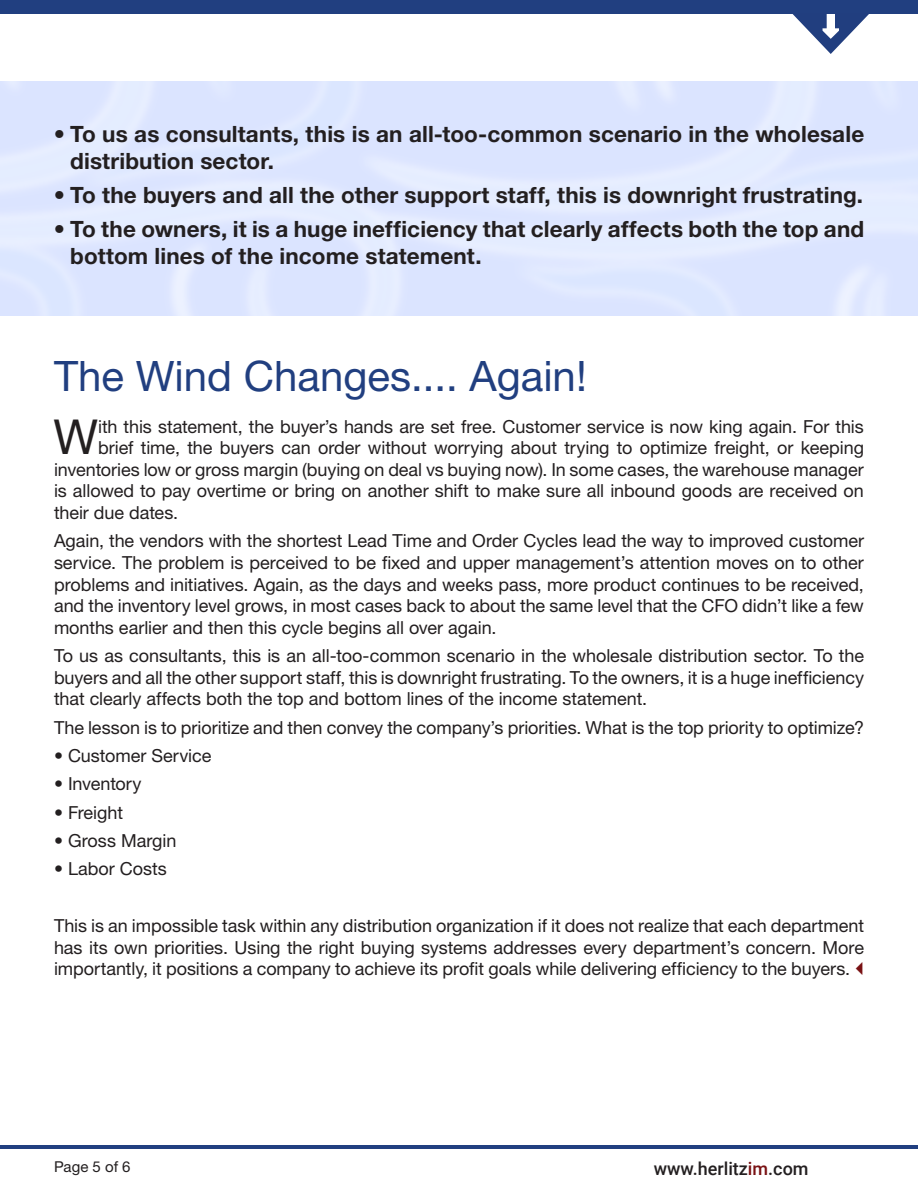
<style>
.page{position:relative;width:918px;height:1188px;background:#fff}
.page>*{position:absolute;margin:0;border:0;box-sizing:border-box;transform-origin:0 0}
.BODY_TEXT{font:48.3px "Helvetica Neue LT Std";color:#231f20}
.Subheading{font:42px "Helvetica Neue LT Std";color:#213f80}
.t1{font:700 22.5px/27px "Helvetica Neue LT Std";letter-spacing:.005em;color:#231f20}
.BODY_TEXT-2{font:18px/21.6px "Helvetica Neue LT Std";letter-spacing:-.005em;color:#231f20;text-align:justify}
.t2{font:500 18px "Roboto";color:#231f20}
.t3{font:15px "Helvetica Neue LT Std";color:#231f20}
.s1{color:#791113}
</style>
<div class="page">
<div style="left:0;top:0;width:918px;height:14px;background:#213f80"></div>
<hr style="left:0;top:1146px;width:918px;height:3px;background:#213f80">
<svg style="left:792px;top:14px;width:77px;height:40px"></svg>
<p class="t1" style="left:70px;top:120px;width:796px;text-indent:-16px">• To us as consultants, this is an all-too-common scenario in the wholesale distribution sector.</p>
<p class="t1" style="left:54px;top:181px;width:811px">• To the buyers and all the other support staff, this is downright frustrating.</p>
<p class="t1" style="left:70px;top:215px;width:796px;text-indent:-16px">• To the owners, it is a huge inefficiency that clearly affects both the top and bottom lines of the income statement.</p>
<p class="Subheading" style="left:54px;top:351px;width:534px">The Wind Changes.... Again!</p>
<p class="BODY_TEXT" style="left:53px;top:408px;width:46px">W</p>
<p class="BODY_TEXT-2" style="left:98px;top:415px;width:767px">ith this statement, the buyer’s hands are set free. Customer service is now king again. For this</p>
<p class="BODY_TEXT-2" style="left:98px;top:437px;width:767px">brief time, the buyers can order without worrying about trying to optimize freight, or keeping</p>
<p class="BODY_TEXT-2" style="left:54px;top:458px;width:811px">inventories low or gross margin (buying on deal vs buying now). In some cases, the warehouse manager</p>
<p class="BODY_TEXT-2" style="left:54px;top:480px;width:811px">is allowed to pay overtime or bring on another shift to make sure all inbound goods are received on</p>
<p class="BODY_TEXT-2" style="left:54px;top:502px;width:126px">their due dates.</p>
<p class="BODY_TEXT-2" style="left:54px;top:530px;width:812px">Again, the vendors with the shortest Lead Time and Order Cycles lead the way to improved customer service. The problem is perceived to be fixed and upper management’s attention moves on to other problems and initiatives. Again, as the days and weeks pass, more product continues to be received, and the inventory level grows, in most cases back to about the same level that the CFO didn’t like a few months earlier and then this cycle begins all over again.</p>
<p class="BODY_TEXT-2" style="left:54px;top:645px;width:812px">To us as consultants, this is an all-too-common scenario in the wholesale distribution sector. To the buyers and all the other support staff, this is downright frustrating. To the owners, it is a huge inefficiency that clearly affects both the top and bottom lines of the income statement.</p>
<p class="BODY_TEXT-2" style="left:54px;top:716px;width:812px">The lesson is to prioritize and then convey the company’s priorities. What is the top priority to optimize?</p>
<p class="BODY_TEXT-2" style="left:54px;top:745px;width:159px">• Customer Service</p>
<p class="BODY_TEXT-2" style="left:54px;top:773px;width:89px">• Inventory</p>
<p class="BODY_TEXT-2" style="left:54px;top:801px;width:71px">• Freight</p>
<p class="BODY_TEXT-2" style="left:54px;top:830px;width:124px">• Gross Margin</p>
<p class="BODY_TEXT-2" style="left:54px;top:858px;width:114px">• Labor Costs</p>
<p class="BODY_TEXT-2" style="left:54px;top:915px;width:812px">This is an impossible task within any distribution organization if it does not realize that each department has its own priorities. Using the right buying systems addresses every department’s concern. More importantly, it positions a company to achieve its profit goals while delivering efficiency to the buyers.</p>
<p class="t3" style="left:54px;top:1157px;width:78px">Page 5 of 6</p>
<p class="t2" style="left:654px;top:1155px;width:156px">www.herlitz<span class="s1">im</span>.com</p>
</div>
